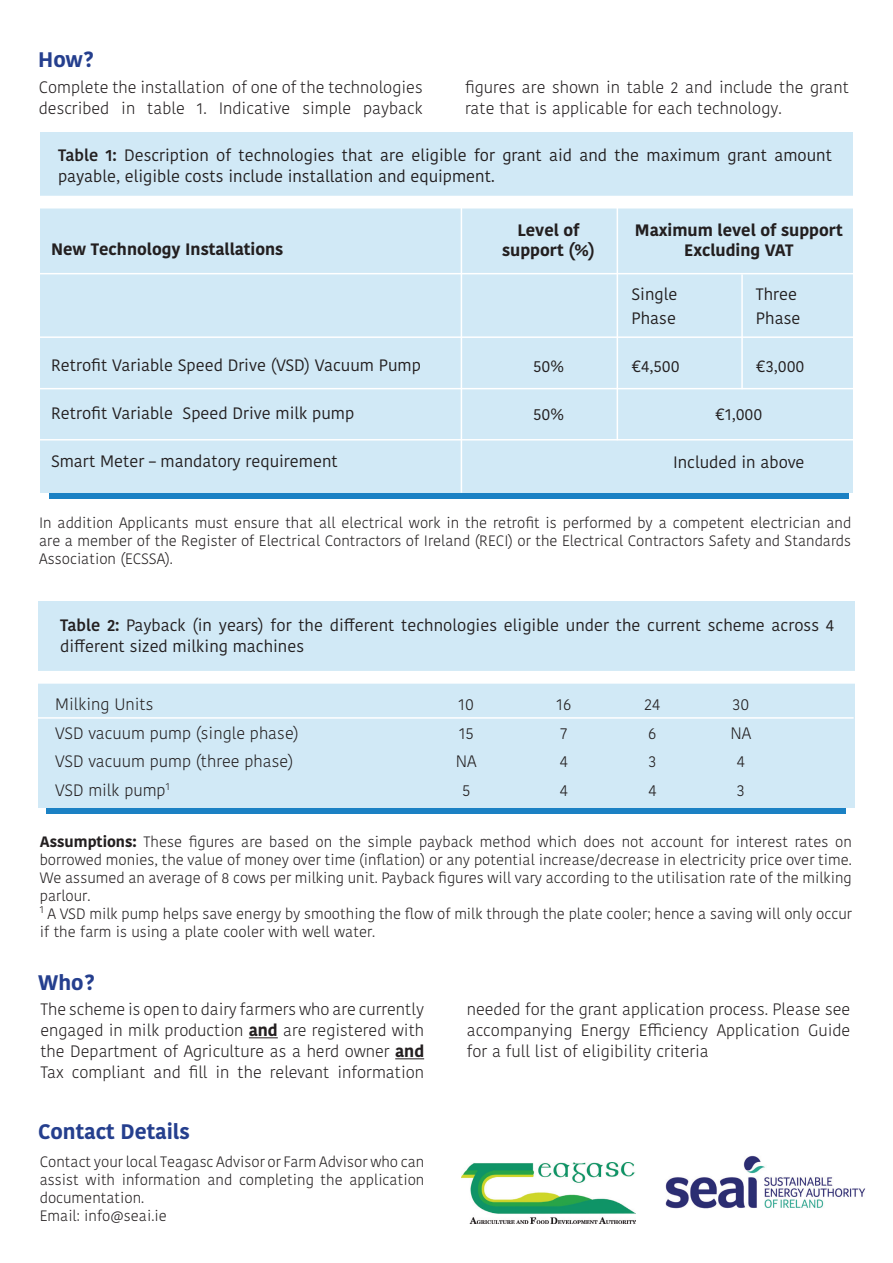
<style>
.page{position:relative;width:893px;height:1263px;background:#fff}
.page>*{position:absolute;margin:0;border:0;box-sizing:border-box;transform-origin:0 0}
.t1{font:700 21px "Kohinoor Bangla";color:#253f8e}
.t2{font:300 16.5px/21px "Kohinoor Bangla";color:#231f20}
.t3{font:16.5px/21px "Kohinoor Bangla";color:#231f20}
.t4{font:700 16.5px "Kohinoor Bangla";color:#231f20}
.t5{font:300 15px/18px "Kohinoor Bangla";color:#231f20;text-align:justify}
.s1{font-weight:600}
.s2{font-weight:700}
</style>
<div class="page">
<div style="left:47px;top:796px;width:799px;height:17px;background:#1b81c4"></div>
<div style="left:50px;top:481px;width:799px;height:17px;background:#1b81c4"></div>
<div style="left:40px;top:132px;width:813px;height:361px;background:#d1e9f6"></div>
<div style="left:24px;top:196px;width:838px;height:12px;background:#fff"></div>
<hr style="left:38px;top:273px;width:817px;height:1px;background:#fff">
<hr style="left:38px;top:336px;width:817px;height:2px;background:#fff">
<hr style="left:38px;top:388px;width:817px;height:1px;background:#fff">
<hr style="left:38px;top:439px;width:817px;height:1px;background:#fff">
<hr style="left:461px;top:204px;width:1px;height:289px;background:#fff">
<hr style="left:617px;top:206px;width:1px;height:234px;background:#fff">
<hr style="left:741px;top:274px;width:2px;height:115px;background:#fff">
<div style="left:38px;top:602px;width:817px;height:206px;background:#d1e9f6"></div>
<div style="left:26px;top:671px;width:837px;height:13px;background:#fff"></div>
<svg style="left:249px;top:1037px;width:29px;height:1px"></svg>
<svg style="left:395px;top:1058px;width:29px;height:1px"></svg>
<hr style="left:37px;top:717px;width:817px;height:2px;background:#fff">
<img style="left:461px;top:1162px;width:175px;height:61px">
<img style="left:665px;top:1155px;width:201px;height:54px">
<p class="t1" style="left:38px;top:41px;width:57px">How?</p>
<p class="t2" style="left:39px;top:77px;width:385px">Complete the installation of one of the technologies described in table 1. Indicative simple payback</p>
<p class="t2" style="left:465px;top:77px;width:385px">figures are shown in table 2 and include the grant rate that is applicable for each technology.</p>
<p class="t3" style="left:58px;top:145px;width:775px"><span class="s1">Table 1:</span> Description of technologies that are eligible for grant aid and the maximum grant amount payable, eligible costs include installation and equipment.</p>
<p class="t4" style="left:51px;top:234px;width:234px">New Technology Installations</p>
<p class="t3" style="left:51px;top:354px;width:371px">Retrofit Variable Speed Drive (VSD) Vacuum Pump</p>
<p class="t3" style="left:51px;top:402px;width:305px">Retrofit Variable Speed Drive milk pump</p>
<p class="t3" style="left:51px;top:450px;width:288px">Smart Meter – mandatory requirement</p>
<p class="t4" style="left:517px;top:216px;width:64px">Level of</p>
<p class="t4" style="left:502px;top:236px;width:94px">support (%)</p>
<p class="t3" style="left:533px;top:355px;width:32px">50%</p>
<p class="t3" style="left:533px;top:403px;width:32px">50%</p>
<p class="t4" style="left:635px;top:216px;width:209px">Maximum level of support</p>
<p class="t4" style="left:684px;top:236px;width:111px">Excluding VAT</p>
<p class="t3" style="left:631px;top:283px;width:47px">Single</p>
<p class="t3" style="left:756px;top:283px;width:43px">Three</p>
<p class="t3" style="left:631px;top:307px;width:46px">Phase</p>
<p class="t3" style="left:756px;top:307px;width:46px">Phase</p>
<p class="t3" style="left:631px;top:355px;width:50px">€4,500</p>
<p class="t3" style="left:756px;top:355px;width:50px">€3,000</p>
<p class="t3" style="left:715px;top:403px;width:49px">€1,000</p>
<p class="t3" style="left:673px;top:451px;width:133px">Included in above</p>
<p class="t5" style="left:39px;top:513px;width:814px">In addition Applicants must ensure that all electrical work in the retrofit is performed by a competent electrician and are a member of the Register of Electrical Contractors of Ireland (RECI) or the Electrical Contractors Safety and Standards Association (ECSSA).</p>
<p class="t3" style="left:60px;top:614px;width:775px"><span class="s1">Table 2:</span> Payback (in years) for the different technologies eligible under the current scheme across 4 different sized milking machines</p>
<p class="t2" style="left:55px;top:694px;width:100px">Milking Units</p>
<p class="t2" style="left:459px;top:694px;width:17px">10</p>
<p class="t2" style="left:556px;top:694px;width:16px">16</p>
<p class="t2" style="left:644px;top:694px;width:17px">24</p>
<p class="t2" style="left:732px;top:694px;width:18px">30</p>
<p class="t2" style="left:55px;top:722px;width:245px">VSD vacuum pump (single phase)</p>
<p class="t2" style="left:459px;top:722px;width:16px">15</p>
<p class="t2" style="left:560px;top:722px;width:8px">7</p>
<p class="t2" style="left:648px;top:722px;width:10px">6</p>
<p class="t2" style="left:730px;top:722px;width:22px">NA</p>
<p class="t2" style="left:55px;top:751px;width:240px">VSD vacuum pump (three phase)</p>
<p class="t2" style="left:456px;top:751px;width:22px">NA</p>
<p class="t2" style="left:560px;top:751px;width:9px">4</p>
<p class="t2" style="left:648px;top:751px;width:9px">3</p>
<p class="t2" style="left:737px;top:751px;width:9px">4</p>
<p class="t2" style="left:55px;top:779px;width:116px">VSD milk pump<sup>1</sup></p>
<p class="t2" style="left:462px;top:779px;width:10px">5</p>
<p class="t2" style="left:560px;top:779px;width:9px">4</p>
<p class="t2" style="left:648px;top:779px;width:9px">4</p>
<p class="t2" style="left:737px;top:779px;width:9px">3</p>
<p class="t5" style="left:40px;top:833px;width:814px"><span class="s2">Assumptions:</span> These figures are based on the simple payback method which does not account for interest rates on borrowed monies, the value of money over time (inflation) or any potential increase/decrease in electricity price over time.<br>We assumed an average of 8 cows per milking unit. Payback figures will vary according to the utilisation rate of the milking parlour.</p>
<p class="t5" style="left:40px;top:905px;width:814px"><sup>1</sup> A VSD milk pump helps save energy by smoothing the flow of milk through the plate cooler; hence a saving will only occur if the farm is using a plate cooler with well water.</p>
<p class="t1" style="left:38px;top:964px;width:58px">Who?</p>
<p class="t2" style="left:40px;top:999px;width:385px;text-align:justify">The scheme is open to dairy farmers who are currently engaged in milk production <span class="s2">and</span> are registered with the Department of Agriculture as a herd owner <span class="s2">and </span>Tax compliant and fill in the relevant information</p>
<p class="t2" style="left:467px;top:999px;width:385px;text-align:justify">needed for the grant application process. Please see accompanying Energy Efficiency Application Guide for a full list of eligibility criteria</p>
<p class="t1" style="left:38px;top:1113px;width:153px">Contact Details</p>
<p class="t5" style="left:40px;top:1153px;width:386px">Contact your local Teagasc Advisor or Farm Advisor who can assist with information and completing the application documentation.</p>
<p class="t5" style="left:40px;top:1207px;width:129px">Email: info@seai.ie</p>
</div>
